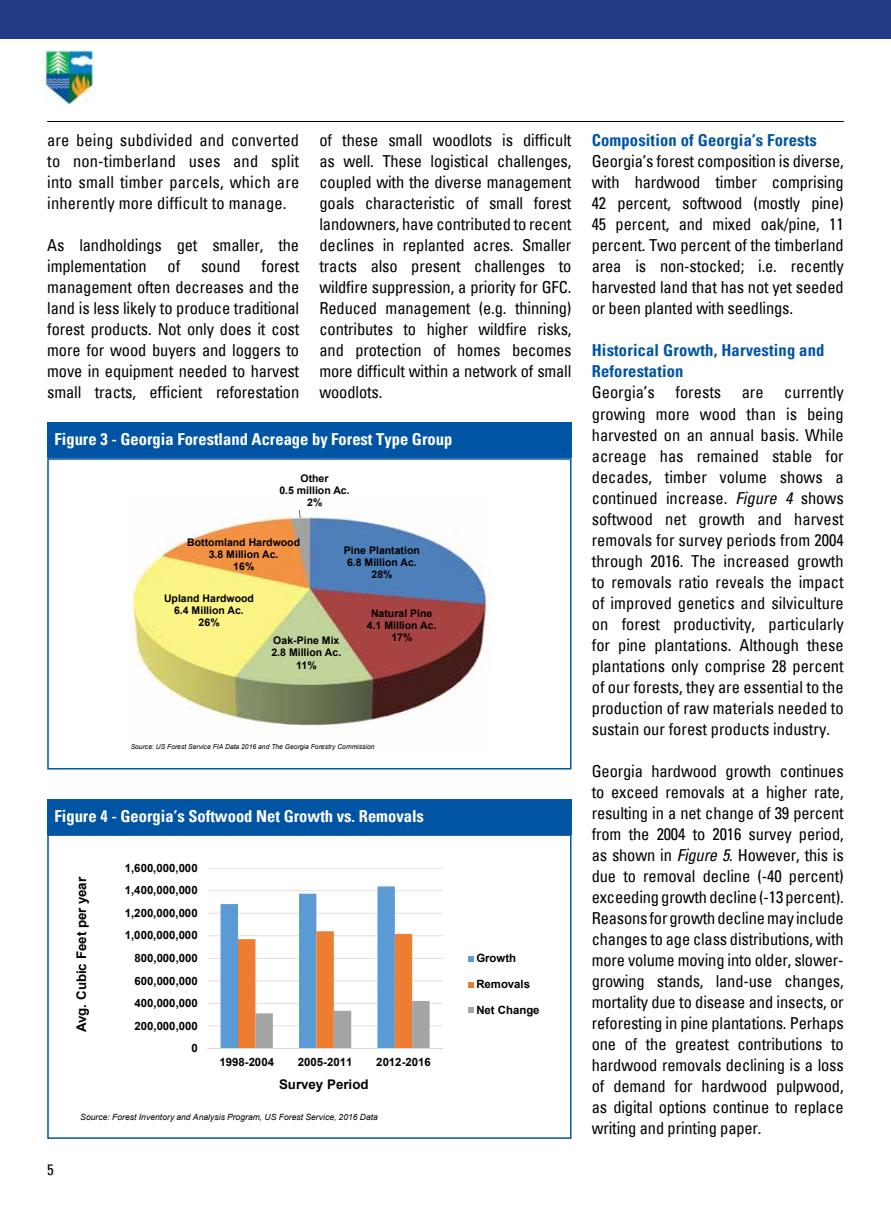
<style>
.page{position:relative;width:891px;height:1215px;background:#fff}
.page>*{position:absolute;margin:0;border:0;box-sizing:border-box;transform-origin:0 0}
.t1{font:condensed 16.5px/21px "Univers";letter-spacing:-.01em;color:#000;text-align:justify}
.t2{font:700 condensed 16.5px "Univers";color:#fff}
.t3{font:700 condensed 16.5px/21px "Univers";letter-spacing:.01em;color:#0054a4}
.t4{font:condensed 15px "Univers";color:#000}
.t5{font:700 13.35px "Arial";color:#000}
.t6{font:700 11.4px "Arial";letter-spacing:.005em;color:#000}
.t7{font:700 10.5px/12.1px "Arial";color:#000;text-align:center}
.t8{font:italic 8.55px "Arial";letter-spacing:.005em;color:#000}
.t9{font:italic 6.75px "Arial";color:#000}
.s1{font-style:italic}
</style>
<div class="page">
<hr style="left:47px;top:121px;width:797px;height:1px;background:#000">
<img style="left:44px;top:50px;width:50px;height:55px">
<div style="left:47px;top:422px;width:525px;height:36px;background:#0054a4"></div>
<div style="left:0;top:0;width:891px;height:38px;background:#223d85"></div>
<div style="left:47px;top:799px;width:525px;height:35px;background:#0054a4"></div>
<div style="left:47px;top:458px;width:525px;height:312px;border:2px solid #0054a4"></div>
<div style="left:47px;top:834px;width:525px;height:305px;border:2px solid #0054a4"></div>
<hr style="left:208px;top:1026px;width:235px;height:1px;background:#d9d9d9">
<hr style="left:208px;top:1003px;width:235px;height:1px;background:#d9d9d9">
<hr style="left:208px;top:981px;width:235px;height:1px;background:#d9d9d9">
<hr style="left:208px;top:958px;width:235px;height:1px;background:#d9d9d9">
<hr style="left:208px;top:935px;width:235px;height:1px;background:#d9d9d9">
<hr style="left:208px;top:913px;width:235px;height:1px;background:#d9d9d9">
<hr style="left:208px;top:890px;width:235px;height:1px;background:#d9d9d9">
<hr style="left:208px;top:868px;width:235px;height:1px;background:#d9d9d9">
<svg style="left:221px;top:886px;width:209px;height:162px"></svg>
<hr style="left:208px;top:1048px;width:235px;height:1px;background:#d9d9d9">
<svg style="left:468px;top:956px;width:6px;height:6px"></svg>
<svg style="left:468px;top:982px;width:6px;height:5px"></svg>
<svg style="left:468px;top:1008px;width:6px;height:5px"></svg>
<img style="left:129px;top:513px;width:361px;height:213px">
<p class="t1" style="left:320px;top:130px;width:254px">of these small woodlots is difficult as well. These logistical challenges, coupled with the diverse management goals characteristic of small forest landowners, have contributed to recent declines in replanted acres. Smaller tracts also present challenges to wildfire suppression, a priority for GFC.<br>Reduced management (e.g. thinning) contributes to higher wildfire risks, and protection of homes becomes more difficult within a network of small woodlots.</p>
<p class="t3" style="left:592px;top:130px;width:227px">Composition of Georgia’s Forests</p>
<p class="t1" style="left:47px;top:130px;width:254px">are being subdivided and converted to non-timberland uses and split into small timber parcels, which are inherently more difficult to manage.</p>
<p class="t1" style="left:47px;top:235px;width:253px">As landholdings get smaller, the implementation</p>
<p class="t1" style="left:592px;top:151px;width:254px">Georgia’s forest composition is diverse, with hardwood timber comprising 42 percent, softwood (mostly pine)<br>45 percent, and mixed oak/pine, 11 percent. Two percent of the timberland area is non-stocked; i.e. recently harvested land that has not yet seeded or been planted with seedlings.</p>
<p class="t3" style="left:592px;top:340px;width:234px">Historical Growth, Harvesting and<br>Reforestation</p>
<p class="t1" style="left:592px;top:382px;width:254px">Georgia’s forests are currently growing more wood than is being harvested on an annual basis. While acreage has remained stable for decades, timber volume shows a continued increase. <span class="s1">Figure 4</span> shows softwood net growth and harvest removals for survey periods from 2004 through 2016. The increased growth to removals ratio reveals the impact of improved genetics and silviculture on forest productivity, particularly for pine plantations. Although these plantations only comprise 28 percent of our forests, they are essential to the production of raw materials needed to sustain our forest products industry.</p>
<p class="t1" style="left:592px;top:760px;width:254px">Georgia hardwood growth continues to exceed removals at a higher rate, resulting in a net change of 39 percent from the 2004 to 2016 survey period, as shown in <span class="s1">Figure 5</span>. However, this is due to removal decline (-40 percent) exceeding growth decline (-13 percent).<br>Reasons for growth decline may include changes to age class distributions, with more volume moving into older, slower&shy;growing stands, land-use changes, mortality due to disease and insects, or reforesting in pine plantations. Perhaps one of the greatest contributions to hardwood removals declining is a loss of demand for hardwood pulpwood, as digital options continue to replace writing and printing paper.</p>
<p class="t1" style="left:47px;top:256px;width:254px;text-indent:214px">forest management often decreases and the land is less likely to produce traditional forest products. Not only does it cost more for wood buyers and loggers to move in equipment needed to harvest small tracts, efficient reforestation</p>
<p class="t1" style="left:168px;top:256px;width:14px">of</p>
<p class="t1" style="left:201px;top:256px;width:41px">sound</p>
<p class="t2" style="left:55px;top:429px;width:399px">Figure 3 - Georgia Forestland Acreage by Forest Type Group</p>
<p class="t7" style="left:279px;top:472px;width:72px">Other<br>0.5 million Ac.<br>2%</p>
<p class="t7" style="left:187px;top:536px;width:114px">Bottomland Hardwood<br>3.8 Million Ac.<br>16%</p>
<p class="t7" style="left:344px;top:544px;width:77px">Pine Plantation<br>6.8 Million Ac.<br>28%</p>
<p class="t7" style="left:367px;top:607px;width:71px">Natural Pine<br>4.1 Million Ac.</p>
<p class="t7" style="left:164px;top:592px;width:91px">Upland Hardwood<br>6.4 Million Ac.<br>26%</p>
<p class="t7" style="left:273px;top:635px;width:68px">Oak-Pine Mix</p>
<p class="t7" style="left:391px;top:632px;width:23px">17%</p>
<p class="t7" style="left:271px;top:647px;width:71px">2.8 Million Ac.<br>11%</p>
<p class="t9" style="left:131px;top:742px;width:245px">Source: US Forest Service FIA Data 2016 and The Georgia Forestry Commission</p>
<p class="t2" style="left:55px;top:806px;width:371px">Figure 4 - Georgia’s Softwood Net Growth vs. Removals</p>
<p class="t6" style="left:125px;top:860px;width:74px">1,600,000,000</p>
<p class="t5" style="left:72px;top:1032px;width:157px;rotate:-90deg">Avg. Cubic Feet per year</p>
<p class="t6" style="left:125px;top:882px;width:74px">1,400,000,000</p>
<p class="t6" style="left:125px;top:905px;width:74px">1,200,000,000</p>
<p class="t6" style="left:125px;top:927px;width:74px">1,000,000,000</p>
<p class="t6" style="left:134px;top:950px;width:65px">800,000,000</p>
<p class="t6" style="left:476px;top:950px;width:41px">Growth</p>
<p class="t6" style="left:476px;top:976px;width:55px">Removals</p>
<p class="t6" style="left:476px;top:1002px;width:65px">Net Change</p>
<p class="t6" style="left:134px;top:972px;width:65px">600,000,000</p>
<p class="t6" style="left:134px;top:995px;width:65px">400,000,000</p>
<p class="t6" style="left:134px;top:1017px;width:65px">200,000,000</p>
<p class="t6" style="left:191px;top:1040px;width:8px">0</p>
<p class="t6" style="left:220px;top:1054px;width:56px">1998-2004</p>
<p class="t6" style="left:298px;top:1054px;width:56px">2005-2011</p>
<p class="t6" style="left:376px;top:1054px;width:56px">2012-2016</p>
<p class="t5" style="left:279px;top:1074px;width:91px">Survey Period</p>
<p class="t8" style="left:80px;top:1111px;width:299px">Source: Forest Inventory and Analysis Program, US Forest Service, 2016 Data</p>
<p class="t4" style="left:47px;top:1159px;width:8px">5</p>
</div>
